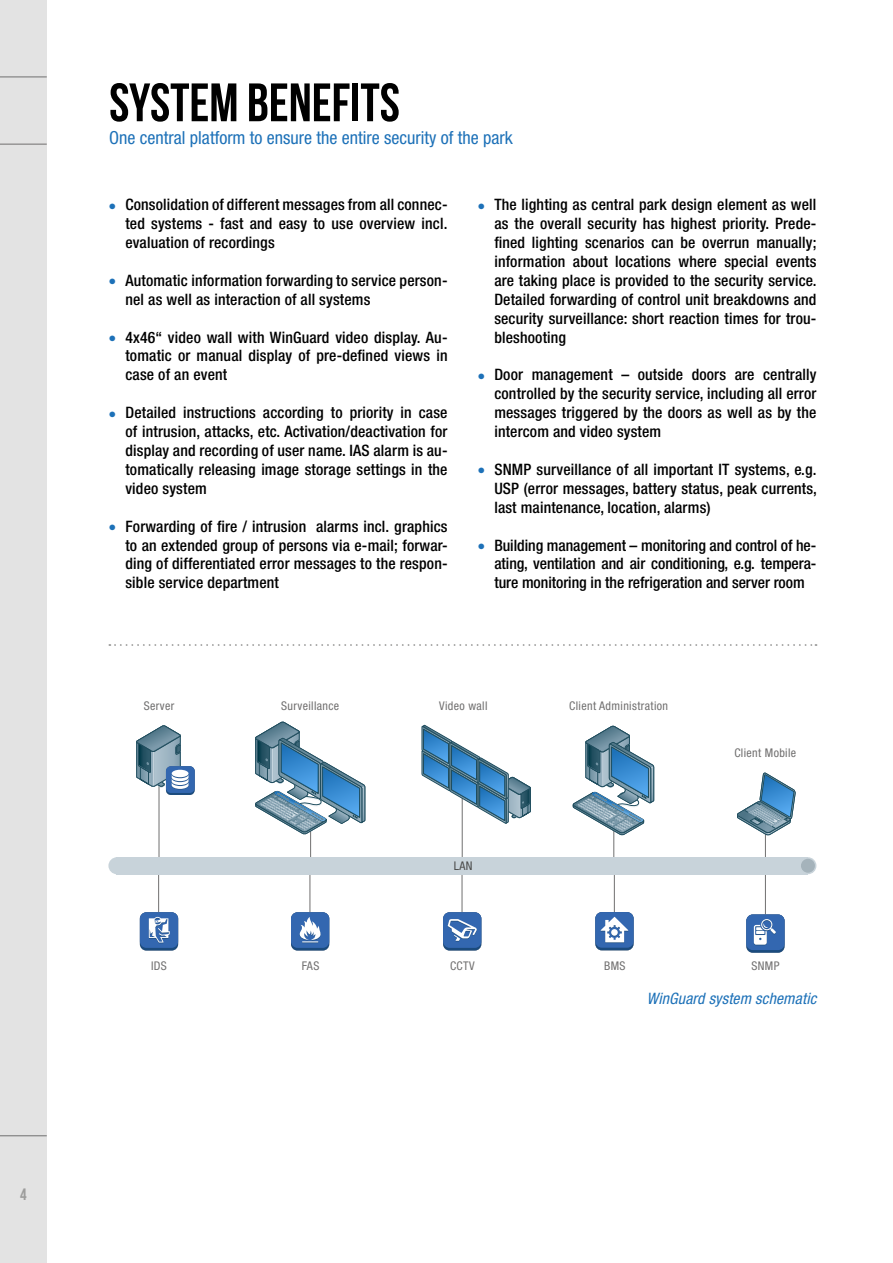
<style>
.page{position:relative;width:893px;height:1263px;background:#fff}
.page>*{position:absolute;margin:0;border:0;box-sizing:border-box;transform-origin:0 0}
.t1{font:54px "Bebas Neue";color:#000}
.t2{font:condensed 18px "Helvetica Neue LT Std";color:#1d71b8}
.t3{font:16.5px "Bebas Neue";color:#9d9d9c}
.t4{font:500 condensed 15.75px/18.9px "Helvetica Neue LT Std";letter-spacing:.01em;color:#000;text-align:justify}
.t5{font:italic condensed 15.75px "Helvetica Neue LT Std";letter-spacing:.01em;color:#1d71b8}
.t6{font:condensed 12px "Helvetica Neue LT Std";letter-spacing:.03em;color:#706f6f}
.t7{font:condensed 12px "Helvetica Neue LT Std";color:#4a4a49}
.s1{font-weight:100;color:#1d71b8}
</style>
<div class="page">
<div style="left:0;top:0;width:47px;height:1263px;background:#e3e3e3"></div>
<hr style="left:0;top:77px;width:47px;height:1px;background:#706f6f">
<hr style="left:0;top:144px;width:47px;height:1px;background:#706f6f">
<hr style="left:0;top:1135px;width:47px;height:1px;background:#706f6f">
<hr style="left:158px;top:874px;width:1px;height:53px;background:#706f6f">
<hr style="left:310px;top:874px;width:1px;height:61px;background:#706f6f">
<hr style="left:462px;top:874px;width:1px;height:61px;background:#706f6f">
<hr style="left:765px;top:874px;width:1px;height:61px;background:#706f6f">
<hr style="left:614px;top:874px;width:1px;height:61px;background:#706f6f">
<hr style="left:310px;top:820px;width:1px;height:54px;background:#706f6f">
<hr style="left:159px;top:775px;width:1px;height:99px;background:#706f6f">
<hr style="left:765px;top:781px;width:1px;height:93px;background:#706f6f">
<hr style="left:613px;top:815px;width:1px;height:53px;background:#706f6f">
<hr style="left:462px;top:787px;width:1px;height:81px;background:#706f6f">
<svg style="left:255px;top:721px;width:111px;height:114px"></svg>
<div style="left:108px;top:857px;width:17px;height:17px;background:#c8d3da;border-radius:50%"></div>
<div style="left:117px;top:857px;width:691px;height:17px;background:#c8d3da"></div>
<div style="left:800px;top:858px;width:16px;height:15px;background:#a5b3bb;border-radius:50%"></div>
<div style="left:799px;top:857px;width:17px;height:17px;border:2px solid #c8d3da;border-radius:50%"></div>
<div style="left:140px;top:912px;width:38px;height:38px;background:#1b4b7d;border-radius:7px"></div>
<div style="left:140px;top:912px;width:38px;height:36px;background:#3367b0;border-radius:7px"></div>
<svg style="left:149px;top:917px;width:21px;height:26px"></svg>
<div style="left:291px;top:912px;width:38px;height:38px;background:#1b4b7d;border-radius:7px"></div>
<div style="left:291px;top:912px;width:38px;height:36px;background:#3367b0;border-radius:7px"></div>
<svg style="left:299px;top:917px;width:22px;height:26px"></svg>
<div style="left:443px;top:912px;width:38px;height:38px;background:#1b4b7d;border-radius:7px"></div>
<div style="left:443px;top:912px;width:38px;height:36px;background:#3367b0;border-radius:7px"></div>
<svg style="left:448px;top:919px;width:29px;height:22px"></svg>
<div style="left:746px;top:914px;width:38px;height:39px;background:#1b4b7d;border-radius:7px"></div>
<div style="left:746px;top:914px;width:38px;height:36px;background:#3367b0;border-radius:7px"></div>
<svg style="left:754px;top:919px;width:22px;height:26px"></svg>
<div style="left:166px;top:766px;width:29px;height:29px;background:#1b4b7d;border-radius:5px"></div>
<div style="left:166px;top:766px;width:29px;height:27px;background:#3367b0;border-radius:5px"></div>
<svg style="left:136px;top:725px;width:53px;height:64px"></svg>
<div style="left:595px;top:912px;width:39px;height:38px;background:#1b4b7d;border-radius:7px"></div>
<div style="left:595px;top:912px;width:39px;height:36px;background:#3367b0;border-radius:7px"></div>
<svg style="left:600px;top:917px;width:28px;height:26px"></svg>
<svg style="left:422px;top:725px;width:109px;height:99px"></svg>
<svg style="left:572px;top:725px;width:83px;height:111px"></svg>
<svg style="left:737px;top:772px;width:59px;height:64px"></svg>
<svg style="left:109px;top:644px;width:707px;height:2px"></svg>
<p class="t3" style="left:20px;top:1185px;width:8px">4</p>
<h1 class="t1" style="left:109px;top:73px;width:292px">SYSTEM BENEFITS</h1>
<p class="t2" style="left:109px;top:127px;width:405px">One central platform to ensure the entire security of the park</p>
<p class="t4" style="left:125px;top:195px;width:324px;text-indent:-17px"><span class="s1">•</span> Consolidation of different messages from all connec&shy;ted systems - fast and easy to use overview incl. evaluation of recordings</p>
<p class="t4" style="left:125px;top:271px;width:324px;text-indent:-17px"><span class="s1">•</span> Automatic information forwarding to service person&shy;nel as well as interaction of all systems</p>
<p class="t4" style="left:125px;top:327px;width:324px;text-indent:-17px"><span class="s1">•</span> 4x46“ video wall with WinGuard video display. Au&shy;tomatic or manual display of pre-defined views in case of an event</p>
<p class="t4" style="left:125px;top:403px;width:324px;text-indent:-17px"><span class="s1">•</span> Detailed instructions according to priority in case of intrusion, attacks, etc. Activation/deactivation for display and recording of user name. IAS alarm is au&shy;tomatically releasing image storage settings in the video system</p>
<p class="t4" style="left:125px;top:516px;width:324px;text-indent:-17px"><span class="s1">•</span> Forwarding of fire / intrusion alarms incl. graphics to an extended group of persons via e-mail; forwar&shy;ding of differentiated error messages to the respon&shy;sible service department</p>
<p class="t4" style="left:494px;top:195px;width:324px;text-indent:-17px"><span class="s1">•</span> The lighting as central park design element as well as the overall security has highest priority. Prede&shy;fined lighting scenarios can be overrun manually; information about locations where special events are taking place is provided to the security service.<br>Detailed forwarding of control unit breakdowns and security surveillance: short reaction times for trou&shy;bleshooting</p>
<p class="t4" style="left:494px;top:365px;width:324px;text-indent:-17px"><span class="s1">•</span> Door management – outside doors are centrally controlled by the security service, including all error messages triggered by the doors as well as by the intercom and video system</p>
<p class="t4" style="left:494px;top:460px;width:324px;text-indent:-17px"><span class="s1">•</span> SNMP surveillance of all important IT systems, e.g.<br>USP (error messages, battery status, peak currents, last maintenance, location, alarms)</p>
<p class="t4" style="left:494px;top:535px;width:324px;text-indent:-17px"><span class="s1">•</span> Building management – monitoring and control of he&shy;ating, ventilation and air conditioning, e.g. tempera&shy;ture monitoring in the refrigeration and server room</p>
<p class="t6" style="left:144px;top:699px;width:32px">Server</p>
<p class="t6" style="left:281px;top:699px;width:60px">Surveillance</p>
<p class="t6" style="left:439px;top:699px;width:50px">Video wall</p>
<p class="t6" style="left:569px;top:699px;width:100px">Client Administration</p>
<p class="t7" style="left:454px;top:859px;width:20px">LAN</p>
<p class="t6" style="left:734px;top:745px;width:63px">Client Mobile</p>
<p class="t6" style="left:151px;top:958px;width:17px">IDS</p>
<p class="t6" style="left:302px;top:958px;width:19px">FAS</p>
<p class="t6" style="left:450px;top:958px;width:26px">CCTV</p>
<p class="t6" style="left:604px;top:958px;width:23px">BMS</p>
<p class="t6" style="left:752px;top:958px;width:29px">SNMP</p>
<p class="t5" style="left:647px;top:989px;width:171px">WinGuard system schematic</p>
</div>
